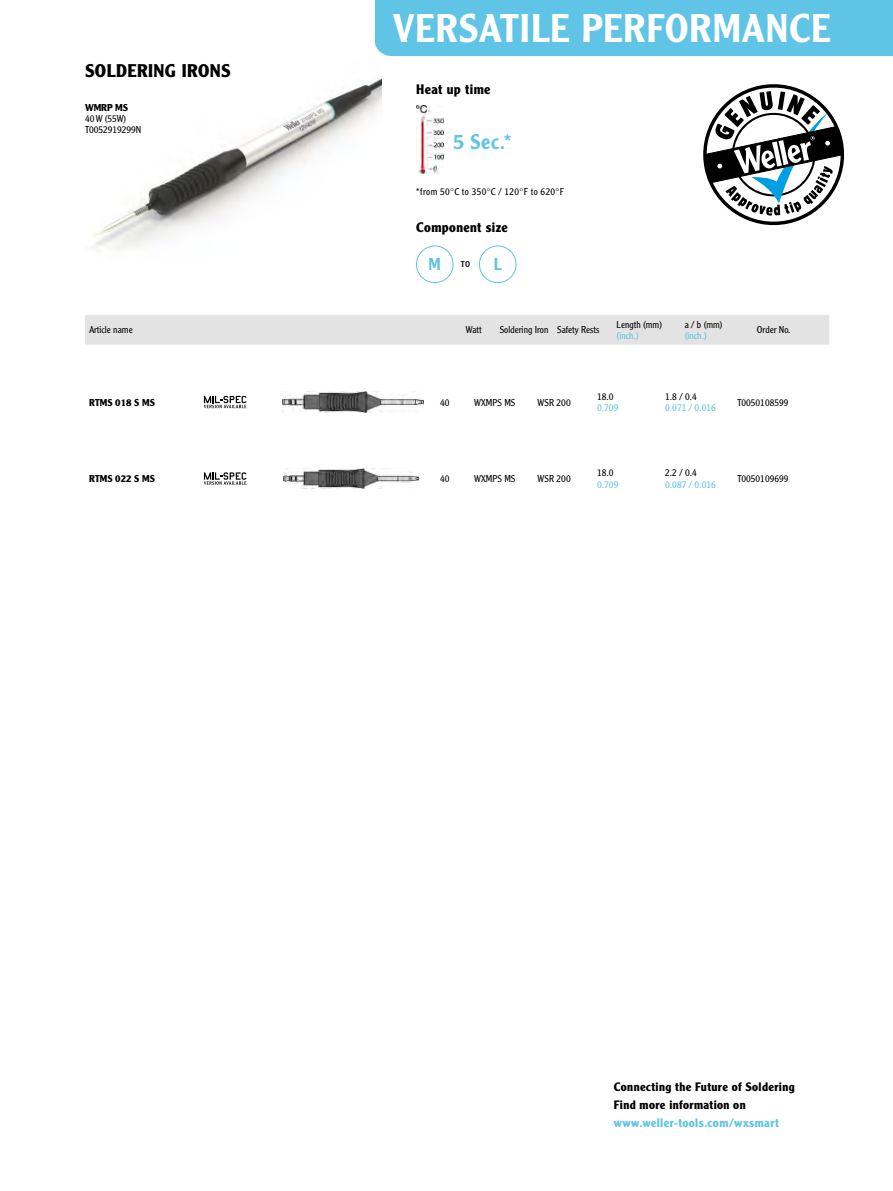
<style>
.page{position:relative;width:893px;height:1191px;background:#fff}
.page>*{position:absolute;margin:0;border:0;box-sizing:border-box;transform-origin:0 0}
.t1{font:500 39.15px "Clearface Gothic LT Std";letter-spacing:.015em;color:#fff}
.t2{font:500 20.7px "Clearface Gothic LT Std";color:#5fc4e5}
.t3{font:700 18px "Clearface Gothic LT Std";letter-spacing:.02em;color:#000}
.t4{font:500 16.8px "Clearface Gothic LT Std";color:#5fc4e5}
.t5{font:700 13.5px "Clearface Gothic LT Std";letter-spacing:.025em;color:#000}
.t6{font:700 12px/18px "Clearface Gothic LT Std";letter-spacing:.03em;color:#000}
.t7{font:700 12px "Clearface Gothic LT Std";letter-spacing:.03em;color:#5fc4e5}
.t8{font:300 9.75px/11.2px "Clearface Gothic LT Std";color:#000}
.t9{font:300 9.75px "Clearface Gothic LT Std";color:#5fc4e5}
.t10{font:300 9.75px "Clearface Gothic LT Std";letter-spacing:.035em;color:#000}
.t11{font:700 9.75px "Clearface Gothic LT Std";color:#000}
.t12{font:8.4px "Clearface Gothic LT Std";color:#000}
</style>
<div class="page">
<img style="left:94px;top:78px;width:287px;height:172px">
<div style="left:375px;top:0;width:518px;height:56px;background:#5fc4e5"></div>
<div style="left:416px;top:246px;width:37px;height:37px;border:1px solid #5fc4e5;border-radius:50%"></div>
<div style="left:479px;top:246px;width:37px;height:37px;border:1px solid #5fc4e5;border-radius:50%"></div>
<svg style="left:204px;top:396px;width:42px;height:12px"></svg>
<img style="left:283px;top:392px;width:140px;height:20px">
<svg style="left:204px;top:472px;width:42px;height:13px"></svg>
<img style="left:284px;top:469px;width:134px;height:19px">
<svg style="left:703px;top:84px;width:142px;height:142px"></svg>
<img style="left:416px;top:106px;width:27px;height:68px">
<div style="left:85px;top:315px;width:744px;height:30px;background:#e3e3e3"></div>
<h3 class="t3" style="left:85px;top:60px;width:147px">SOLDERING IRONS</h3>
<p class="t11" style="left:85px;top:102px;width:45px">WMRP MS</p>
<p class="t8" style="left:85px;top:113px;width:58px">40 W (55W)<br>T0052919299N</p>
<h1 class="t1" style="left:393px;top:4px;width:439px">VERSATILE PERFORMANCE</h1>
<h3 class="t5" style="left:416px;top:81px;width:76px">Heat up time</h3>
<h2 class="t2" style="left:453px;top:129px;width:59px">5 Sec.*</h2>
<p class="t10" style="left:416px;top:185px;width:149px">*from 50°C to 350°C / 120°F to 620°F</p>
<h3 class="t5" style="left:416px;top:219px;width:93px">Component size</h3>
<h3 class="t4" style="left:429px;top:254px;width:14px">M</h3>
<h3 class="t4" style="left:494px;top:254px;width:9px">L</h3>
<p class="t12" style="left:461px;top:258px;width:11px">TO</p>
<p class="t8" style="left:89px;top:324px;width:45px">Article name</p>
<p class="t8" style="left:466px;top:324px;width:17px">Watt</p>
<p class="t8" style="left:500px;top:324px;width:101px">Soldering Iron Safety Rests</p>
<p class="t8" style="left:617px;top:318px;width:47px">Length (mm)</p>
<p class="t9" style="left:617px;top:329px;width:24px">(inch.)</p>
<p class="t8" style="left:685px;top:318px;width:40px">a / b (mm)</p>
<p class="t9" style="left:685px;top:329px;width:24px">(inch.)</p>
<p class="t8" style="left:757px;top:324px;width:35px">Order No.</p>
<p class="t11" style="left:89px;top:396px;width:67px">RTMS 018 S MS</p>
<p class="t8" style="left:440px;top:396px;width:11px">40</p>
<p class="t8" style="left:474px;top:396px;width:43px">WXMPS MS</p>
<p class="t8" style="left:538px;top:396px;width:35px">WSR 200</p>
<p class="t8" style="left:597px;top:391px;width:18px">18.0</p>
<p class="t9" style="left:597px;top:402px;width:23px">0.709</p>
<p class="t8" style="left:665px;top:391px;width:33px">1.8 / 0.4</p>
<p class="t9" style="left:665px;top:402px;width:52px">0.071 / 0.016</p>
<p class="t8" style="left:737px;top:396px;width:53px">T0050108599</p>
<p class="t11" style="left:89px;top:473px;width:67px">RTMS 022 S MS</p>
<p class="t8" style="left:440px;top:473px;width:11px">40</p>
<p class="t8" style="left:474px;top:473px;width:43px">WXMPS MS</p>
<p class="t8" style="left:538px;top:473px;width:35px">WSR 200</p>
<p class="t8" style="left:597px;top:467px;width:18px">18.0</p>
<p class="t9" style="left:597px;top:478px;width:23px">0.709</p>
<p class="t8" style="left:665px;top:467px;width:33px">2.2 / 0.4</p>
<p class="t9" style="left:665px;top:478px;width:52px">0.087 / 0.016</p>
<p class="t8" style="left:737px;top:473px;width:53px">T0050109699</p>
<p class="t6" style="left:614px;top:1077px;width:183px">Connecting the Future of Soldering<br>Find more information on</p>
<p class="t7" style="left:614px;top:1115px;width:167px">www.weller-tools.com/wxsmart</p>
</div>
